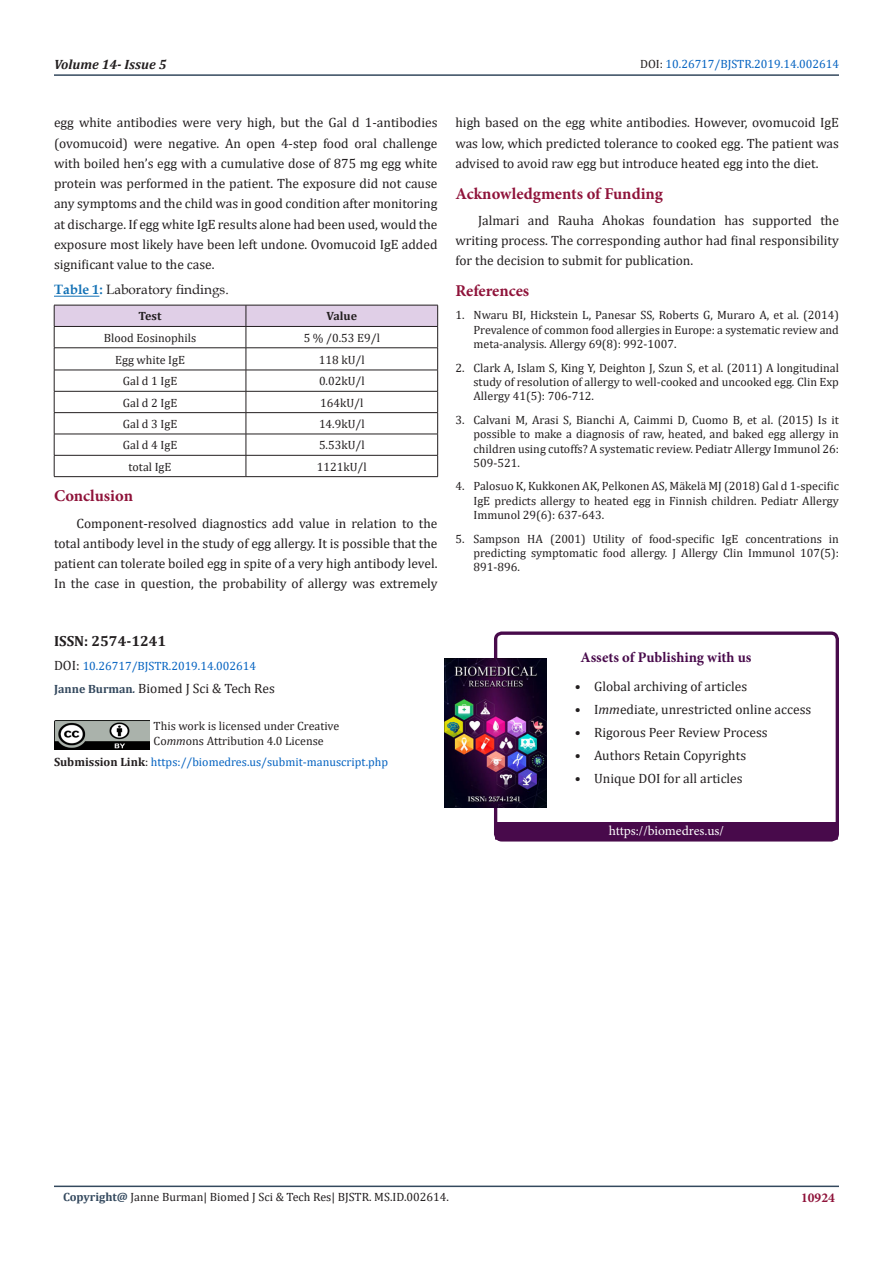
<style>
.page{position:relative;width:893px;height:1263px;background:#fff}
.page>*{position:absolute;margin:0;border:0;box-sizing:border-box;transform-origin:0 0}
.t1{font:700 16.5px "Minion Pro";color:#8f133a}
.t2{font:700 14.7px "Minion Pro";color:#480a4b}
.t3{font:700 14.7px "Cambria";color:#231f20}
.t4{font:13.5px/20.2px "Cambria";color:#231f20;text-align:justify}
.t5{font:13.5px "Book Antiqua";color:#231f20}
.t6{font:13.5px "Minion Pro";letter-spacing:-.005em;color:#fff}
.t7{font:italic 700 13.5px "Cambria";color:#231f20}
.t8{font:700 13.5px "Minion Pro";color:#8f133a}
.t9{font:12px/14.4px "Cambria";color:#231f20;text-align:justify}
.t10{font:12px "Cambria";color:#0563c1}
.t11{font:700 12px "Cambria";color:#231f20}
.s1{color:#231f20}
.s2{font-weight:700;color:#1371b5}
.s3{font-size:13.5px;color:#231f20}
.s4{font-weight:700;font-size:12px;color:#34495e}
.s5{font-weight:700;font-style:italic;font-size:12px;color:#34495e}
.s6{font-style:italic}
.s7{font-weight:700;color:#231f20}
.s8{font-weight:700;color:#34495e}
</style>
<div class="page">
<hr style="left:54px;top:1185px;width:785px;height:2px;background:#34495e">
<hr style="left:54px;top:74px;width:785px;height:2px;background:#34495e">
<hr style="left:54px;top:296px;width:45px;height:1px;background:#1371b5">
<svg style="left:54px;top:305px;width:384px;height:171px"></svg>
<hr style="left:54px;top:476px;width:192px;height:1px;background:#231f20">
<hr style="left:246px;top:476px;width:192px;height:1px;background:#231f20">
<div style="left:494px;top:631px;width:345px;height:210px;border:3px solid #480a4b;border-radius:6px"></div>
<div style="left:496px;top:823px;width:341px;height:16px;background:#480a4b"></div>
<div style="left:495px;top:822px;width:343px;height:18px;border:1px solid #480a4b"></div>
<img style="left:445px;top:658px;width:101px;height:150px">
<img style="left:55px;top:720px;width:95px;height:29px">
<p class="t7" style="left:54px;top:55px;width:114px">Volume 14- Issue 5</p>
<p class="t10" style="left:640px;top:57px;width:200px"><span class="s1">DOI:</span> 10.26717/BJSTR.2019.14.002614</p>
<p class="t4" style="left:54px;top:113px;width:385px">egg white antibodies were very high, but the Gal d 1-antibodies (ovomucoid) were negative. An open 4-step food oral challenge with boiled hen’s egg with a cumulative dose of 875 mg egg white protein was performed in the patient. The exposure did not cause any symptoms and the child was in good condition after monitoring at discharge. If egg white IgE results alone had been used, would the exposure most likely have been left undone. Ovomucoid IgE added significant value to the case.</p>
<p class="t5" style="left:54px;top:280px;width:176px"><span class="s2">Table 1:</span> Laboratory findings.</p>
<p class="t11" style="left:139px;top:308px;width:24px">Test</p>
<p class="t11" style="left:327px;top:308px;width:32px">Value</p>
<p class="t9" style="left:104px;top:330px;width:94px">Blood Eosinophils</p>
<p class="t9" style="left:304px;top:330px;width:78px">5 % /0.53 E9/l</p>
<p class="t9" style="left:115px;top:352px;width:71px">Egg white IgE</p>
<p class="t9" style="left:319px;top:352px;width:47px">118 kU/l</p>
<p class="t9" style="left:123px;top:374px;width:56px">Gal d 1 IgE</p>
<p class="t9" style="left:319px;top:374px;width:47px">0.02kU/l</p>
<p class="t9" style="left:123px;top:395px;width:56px">Gal d 2 IgE</p>
<p class="t9" style="left:320px;top:395px;width:45px">164kU/l</p>
<p class="t9" style="left:123px;top:417px;width:56px">Gal d 3 IgE</p>
<p class="t9" style="left:319px;top:417px;width:47px">14.9kU/l</p>
<p class="t9" style="left:123px;top:438px;width:56px">Gal d 4 IgE</p>
<p class="t9" style="left:319px;top:438px;width:47px">5.53kU/l</p>
<p class="t9" style="left:129px;top:459px;width:44px">total IgE</p>
<p class="t9" style="left:317px;top:459px;width:51px">1121kU/l</p>
<p class="t1" style="left:54px;top:484px;width:81px">Conclusion</p>
<p class="t4" style="left:54px;top:513px;width:385px;text-indent:22px">Component-resolved diagnostics add value in relation to the total antibody level in the study of egg allergy. It is possible that the patient can tolerate boiled egg in spite of a very high antibody level.<br>In the case in question, the probability of allergy was extremely</p>
<p class="t3" style="left:54px;top:630px;width:114px">ISSN: 2574-1241</p>
<p class="t10" style="left:54px;top:659px;width:204px"><span class="s3">DOI:</span> 10.26717/BJSTR.2019.14.002614</p>
<p class="t4" style="left:54px;top:678px;width:222px"><span class="s4">Janne Burman</span><span class="s5">.</span> Biomed J Sci &amp; Tech Res</p>
<p class="t9" style="left:154px;top:719px;width:187px">This work is licensed under Creative</p>
<p class="t9" style="left:154px;top:733px;width:172px">Co<span class="s6">mm</span>ons Attribution 4.0 License</p>
<p class="t10" style="left:54px;top:755px;width:336px"><span class="s7">Submission Link</span><span class="s1">:</span> https://biomedres.us/submit-manuscript.php</p>
<p class="t4" style="left:455px;top:113px;width:385px">high based on the egg white antibodies. However, ovomucoid IgE was low, which predicted tolerance to cooked egg. The patient was advised to avoid raw egg but introduce heated egg into the diet.</p>
<p class="t1" style="left:455px;top:182px;width:209px">Acknowledgments of Funding</p>
<p class="t4" style="left:455px;top:210px;width:385px;text-indent:22px">Jalmari and Rauha Ahokas foundation has supported the writing process. The corresponding author had final responsibility for the decision to submit for publication.</p>
<p class="t1" style="left:455px;top:279px;width:75px">References</p>
<p class="t9" style="left:473px;top:308px;width:367px;text-indent:-18px">1. Nwaru BI, Hickstein L, Panesar SS, Roberts G, Muraro A, et al. (2014)<br>Prevalence of common food allergies in Europe: a systematic review and meta‐analysis. Allergy 69(8): 992‐1007.</p>
<p class="t9" style="left:473px;top:360px;width:367px;text-indent:-18px">2. Clark A, Islam S, King Y, Deighton J, Szun S, et al. (2011) A longitudinal study of resolution of allergy to well‐cooked and uncooked egg. Clin Exp Allergy 41(5): 706‐712.</p>
<p class="t9" style="left:473px;top:412px;width:367px;text-indent:-18px">3. Calvani M, Arasi S, Bianchi A, Caimmi D, Cuomo B, et al. (2015) Is it possible to make a diagnosis of raw, heated, and baked egg allergy in children using cutoffs? A systematic review. Pediatr Allergy Immunol 26:<br>509‐521.</p>
<p class="t9" style="left:473px;top:479px;width:367px;text-indent:-18px">4. Palosuo K, Kukkonen AK, Pelkonen AS, Mäkelä MJ (2018) Gal d 1-specific IgE predicts allergy to heated egg in Finnish children. Pediatr Allergy Immunol 29(6): 637-643.</p>
<p class="t9" style="left:473px;top:531px;width:367px;text-indent:-18px">5. Sampson HA (2001) Utility of food-specific IgE concentrations in predicting symptomatic food allergy. J Allergy Clin Immunol 107(5):<br>891-896.</p>
<p class="t2" style="left:581px;top:647px;width:172px">Assets of Publishing with us</p>
<p class="t4" style="left:575px;top:676px;width:174px">• Global archiving of articles</p>
<p class="t4" style="left:575px;top:699px;width:238px">• I<span class="s6">mm</span>ediate, unrestricted online access</p>
<p class="t4" style="left:575px;top:722px;width:194px">• Rigorous Peer Review Process</p>
<p class="t4" style="left:575px;top:745px;width:173px">• Authors Retain Copyrights</p>
<p class="t4" style="left:575px;top:768px;width:169px">• Unique DOI for all articles</p>
<p class="t6" style="left:609px;top:822px;width:117px">https://biomedres.us/</p>
<p class="t9" style="left:63px;top:1190px;width:387px"><span class="s8">Copyright@</span> Janne Burman| Biomed J Sci &amp; Tech Res| BJSTR. MS.ID.002614.</p>
<p class="t8" style="left:801px;top:1188px;width:35px">10924</p>
</div>
